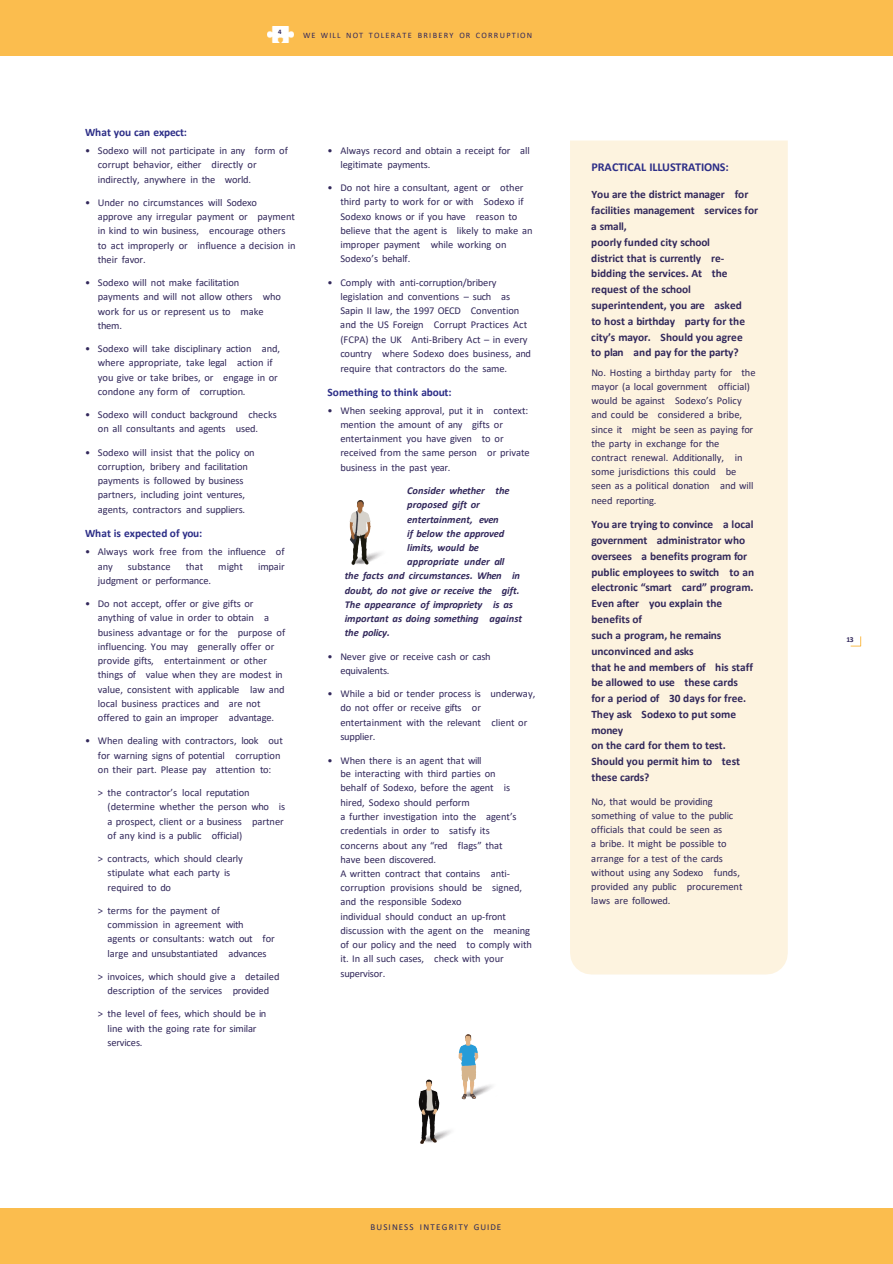
<style>
.page{position:relative;width:893px;height:1264px;background:#fff}
.page>*{position:absolute;margin:0;border:0;box-sizing:border-box;transform-origin:0 0}
.t1{font:700 12px "Calibri";letter-spacing:-.01em;color:#2d2e87}
.t2{font:700 11.4px/15.8px "Calibri";color:#32285b}
.t3{font:700 11.4px "Calibri";color:#2d2e87}
.t4{font:10.5px/14.2px "Calibri";letter-spacing:-.005em;color:#32285b}
.t5{font:italic 700 10.5px/14.2px "Calibri";color:#32285b}
.t6{font:9px "Calibri";letter-spacing:.12em;color:#2a295c}
.t7{font:8.25px "Calibri";letter-spacing:.145em;color:#32285b}
.t8{font:700 7.5px "Calibri";color:#32285b}
.t9{font:700 6.9px "Calibri";color:#32285b}
</style>
<div class="page">
<img style="left:418px;top:1034px;width:74px;height:110px">
<img style="left:349px;top:500px;width:33px;height:65px">
<div style="left:0;top:1208px;width:892px;height:55px;background:#fbbd4e"></div>
<svg style="left:850px;top:636px;width:11px;height:10px"></svg>
<div style="left:0;top:0;width:892px;height:55px;background:#fbbd4e"></div>
<img style="left:267px;top:26px;width:26px;height:16px">
<div style="left:570px;top:140px;width:217px;height:834px;background:#fdf3df"></div>
<p class="t9" style="left:278px;top:27px;width:5px">4</p>
<h2 class="t7" style="left:303px;top:30px;width:231px">WE WILL NOT TOLERATE BRIBERY OR CORRUPTION</h2>
<p class="t3" style="left:85px;top:124px;width:103px">What you can expect:</p>
<p class="t4" style="left:98px;top:143px;width:192px;text-indent:-13px">• Sodexo will not participate in any form of corrupt behavior, either directly or indirectly, anywhere in the world.</p>
<p class="t4" style="left:98px;top:195px;width:199px;text-indent:-13px">• Under no circumstances will Sodexo<br>approve any irregular payment or payment in kind to win business, encourage others to act improperly or influence a decision in their favor.</p>
<p class="t4" style="left:98px;top:275px;width:185px;text-indent:-13px">• Sodexo will not make facilitation payments and will not allow others who work for us or represent us to make them.</p>
<p class="t4" style="left:98px;top:341px;width:184px;text-indent:-13px">• Sodexo will take disciplinary action and, where appropriate, take legal action if you give or take bribes, or engage in or condone any form of corruption.</p>
<p class="t4" style="left:85px;top:407px;width:193px;text-align:center">• Sodexo will conduct background checks on all consultants and agents used.</p>
<p class="t4" style="left:85px;top:444px;width:171px;text-align:center">• Sodexo will insist that the policy on corruption, bribery and facilitation payments is followed by business partners, including joint ventures, agents, contractors and suppliers.</p>
<p class="t3" style="left:85px;top:525px;width:119px">What is expected of you:</p>
<p class="t4" style="left:98px;top:544px;width:188px;text-indent:-13px">• Always work free from the influence of any</p>
<p class="t4" style="left:128px;top:558px;width:44px">substance</p>
<p class="t4" style="left:186px;top:558px;width:19px">that</p>
<p class="t4" style="left:218px;top:558px;width:26px">might</p>
<p class="t4" style="left:258px;top:558px;width:28px">impair</p>
<p class="t4" style="left:98px;top:573px;width:115px">judgment or performance.</p>
<p class="t4" style="left:98px;top:596px;width:189px;text-indent:-13px">• Do not accept, offer or give gifts or anything of value in order to obtain a business advantage or for the purpose of influencing. You may generally offer or provide gifts, entertainment or other things of value when they are modest in value, consistent with applicable law and local business practices and are not offered to gain an improper advantage.</p>
<p class="t4" style="left:98px;top:733px;width:186px;text-indent:-13px">• When dealing with contractors, look out for warning signs of potential corruption on their part. Please pay attention to:</p>
<p class="t4" style="left:107px;top:785px;width:179px;text-indent:-10px">&gt; the contractor’s local reputation (determine whether the person who is a prospect, client or a business partner of any kind is a public official)</p>
<p class="t4" style="left:107px;top:851px;width:137px;text-indent:-10px">&gt; contracts, which should clearly stipulate what each party is required to do</p>
<p class="t4" style="left:107px;top:902px;width:169px;text-indent:-10px">&gt; terms for the payment of<br>commission in agreement with<br>agents or consultants: watch out for large and unsubstantiated advances</p>
<p class="t4" style="left:98px;top:968px;width:183px;text-align:center">&gt; invoices, which should give a detailed description of the services provided</p>
<p class="t4" style="left:107px;top:1006px;width:160px;text-indent:-10px">&gt; the level of fees, which should be in line with the going rate for similar services.</p>
<p class="t4" style="left:340px;top:143px;width:191px;text-indent:-13px">• Always record and obtain a receipt for all legitimate payments.</p>
<p class="t4" style="left:340px;top:180px;width:194px;text-indent:-13px">• Do not hire a consultant, agent or other third party to work for or with Sodexo if Sodexo knows or if you have reason to believe that the agent is likely to make an improper payment while working on Sodexo’s behalf.</p>
<p class="t4" style="left:340px;top:275px;width:192px;text-indent:-13px">• Comply with anti-corruption/bribery legislation and conventions – such as Sapin II law, the 1997 OECD Convention and the US Foreign Corrupt Practices Act (FCPA) the UK Anti-Bribery Act – in every country where Sodexo does business, and</p>
<p class="t4" style="left:340px;top:361px;width:168px">require that contractors do the same.</p>
<p class="t3" style="left:327px;top:383px;width:125px">Something to think about:</p>
<p class="t4" style="left:340px;top:403px;width:191px;text-indent:-13px">• When seeking approval, put it in context: mention the amount of any gifts or entertainment you have given to or received from the same person or private business in the past year.</p>
<p class="t5" style="left:407px;top:483px;width:104px">Consider whether the proposed gift or entertainment, even</p>
<p class="t5" style="left:407px;top:525px;width:99px">if below the approved limits, would be appropriate under all</p>
<p class="t5" style="left:344px;top:568px;width:179px">the facts and circumstances. When in doubt, do not give or receive the gift.<br>The appearance of impropriety is as important as doing something against the policy.</p>
<p class="t4" style="left:340px;top:648px;width:152px;text-indent:-13px">• Never give or receive cash or cash equivalents.</p>
<p class="t4" style="left:340px;top:686px;width:196px;text-indent:-13px">• While a bid or tender process is underway, do not offer or receive gifts or entertainment with the relevant client or supplier.</p>
<p class="t4" style="left:327px;top:752px;width:155px">• When there is an agent that will</p>
<p class="t4" style="left:340px;top:766px;width:171px">be interacting with third parties on behalf of Sodexo, before the agent is hired, Sodexo should perform</p>
<p class="t4" style="left:340px;top:809px;width:178px">a further investigation into the agent’s credentials in order to satisfy its concerns about any “red flags” that have been discovered.</p>
<p class="t4" style="left:340px;top:866px;width:183px">A written contract that contains anti&shy;corruption provisions should be signed, and the responsible Sodexo</p>
<p class="t4" style="left:340px;top:908px;width:193px">individual should conduct an up-front discussion with the agent on the meaning of our policy and the need to comply with it. In all such cases, check with your supervisor.</p>
<p class="t1" style="left:591px;top:158px;width:139px">PRACTICAL ILLUSTRATIONS:</p>
<p class="t2" style="left:591px;top:186px;width:168px">You are the district manager for facilities management services for a small,</p>
<p class="t2" style="left:591px;top:234px;width:155px">poorly funded city school district that is currently re&shy;bidding the services. At the request of the school superintendent, you are asked to host a birthday party for the city’s mayor. Should you agree to plan and pay for the party?</p>
<p class="t4" style="left:591px;top:364px;width:166px">No. Hosting a birthday party for the mayor (a local government official) would be against Sodexo’s Policy and could be considered a bribe, since it might be seen as paying for</p>
<p class="t4" style="left:591px;top:436px;width:164px">the party in exchange for the contract renewal. Additionally, in some jurisdictions this could be seen as a political donation and will need reporting.</p>
<p class="t2" style="left:591px;top:516px;width:164px">You are trying to convince a local government administrator who oversees a benefits program for public employees to switch to an electronic “smart card” program.<br>Even after you explain the benefits of</p>
<p class="t2" style="left:591px;top:626px;width:131px">such a program, he remains unconvinced and asks</p>
<p class="t2" style="left:591px;top:658px;width:163px">that he and members of his staff be allowed to use these cards for a period of 30 days for free.<br>They ask Sodexo to put some money</p>
<p class="t2" style="left:591px;top:737px;width:150px">on the card for them to test.<br>Should you permit him to test these cards?</p>
<p class="t4" style="left:591px;top:793px;width:143px">No, that would be providing something of value to the public officials that could be seen as</p>
<p class="t4" style="left:591px;top:836px;width:153px">a bribe. It might be possible to arrange for a test of the cards without using any Sodexo funds, provided any public procurement laws are followed.</p>
<p class="t6" style="left:370px;top:1220px;width:132px">BUSINESS INTEGRITY GUIDE</p>
<p class="t8" style="left:846px;top:634px;width:9px">13</p>
</div>
